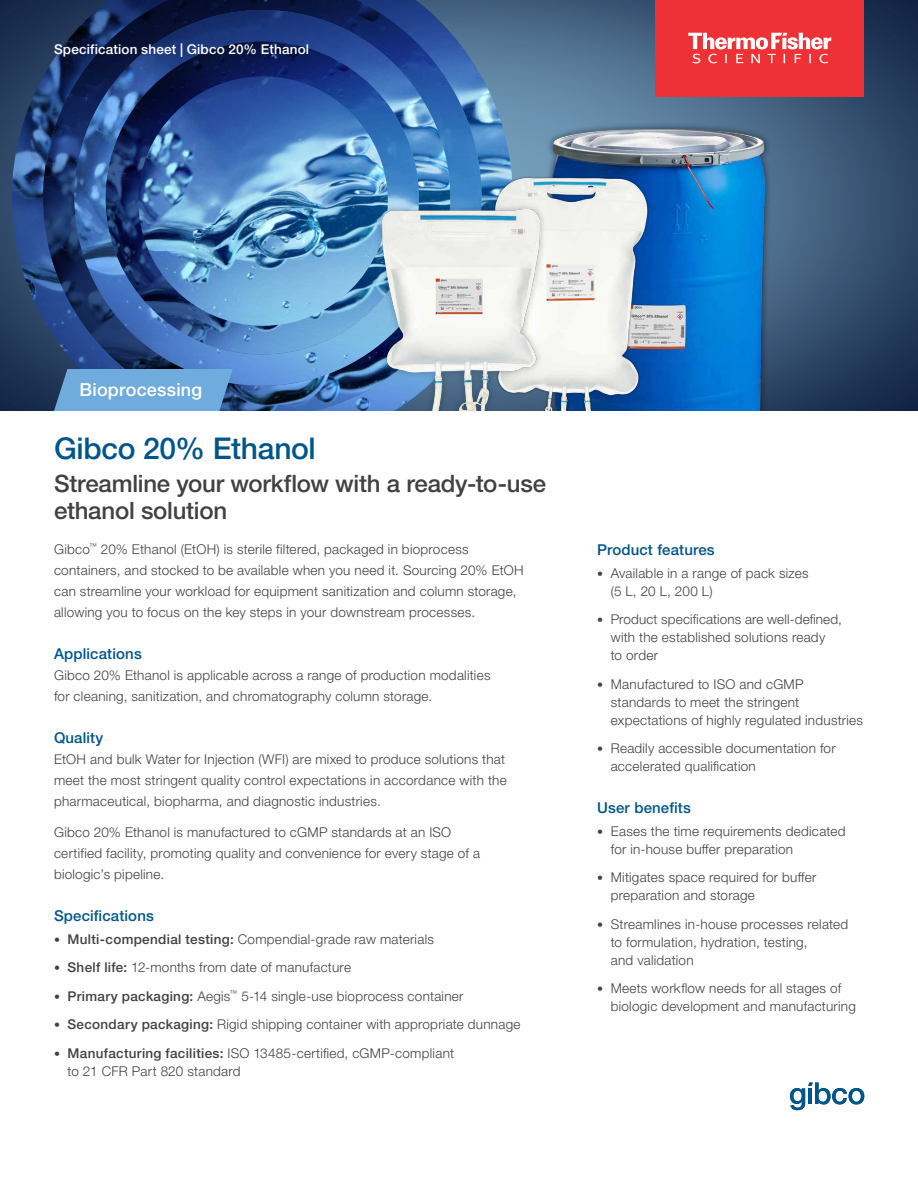
<style>
.page{position:relative;width:918px;height:1188px;background:#fff}
.page>*{position:absolute;margin:0;border:0;box-sizing:border-box;transform-origin:0 0}
.t1{font:500 30px "Helvetica Neue LTW1 G";letter-spacing:-.01em;color:#00558a}
.t2{font:500 24px/27px "Helvetica Neue LTW1 G";letter-spacing:-.01em;color:#414042}
.t3{font:500 18px "Helvetica Neue LTW1 G";letter-spacing:.01em;color:#fff}
.t4{font:500 15px "Helvetica Neue LTW1 G";letter-spacing:.01em;color:#00558a}
.t5{font:300 13.5px/18px "Helvetica Neue LTW1 G";letter-spacing:.02em;color:#414042}
.t6{font:500 13.5px "Helvetica Neue LTW1 G";letter-spacing:.015em;color:#fff}
.s1{font-size:12px}
.s2{font-weight:500}
</style>
<div class="page">
<img style="left:0;top:0;width:918px;height:411px">
<img style="left:12px;top:0;width:501px;height:411px">
<img style="left:43px;top:0;width:439px;height:411px">
<img style="left:43px;top:135px;width:248px;height:276px">
<img style="left:74px;top:10px;width:376px;height:376px">
<img style="left:74px;top:46px;width:32px;height:284px">
<img style="left:106px;top:41px;width:313px;height:313px;border-radius:157px">
<img style="left:106px;top:43px;width:210px;height:311px">
<img style="left:138px;top:76px;width:250px;height:250px;border-radius:125px">
<svg style="left:54px;top:369px;width:179px;height:42px;background:#6aa2d4"></svg>
<div style="left:656px;top:0;width:208px;height:96px;background:#ee3134"></div>
<svg style="left:688px;top:33px;width:143px;height:30px"></svg>
<img style="left:500px;top:101px;width:300px;height:310px">
<img style="left:346px;top:144px;width:453px;height:267px">
<img style="left:328px;top:159px;width:238px;height:252px">
<svg style="left:790px;top:1083px;width:74px;height:27px"></svg>
<p class="t6" style="left:54px;top:41px;width:257px">Specification sheet | Gibco 20% Ethanol</p>
<h3 class="t3" style="left:80px;top:379px;width:124px">Bioprocessing</h3>
<h1 class="t1" style="left:54px;top:430px;width:263px">Gibco 20% Ethanol</h1>
<h2 class="t2" style="left:54px;top:470px;width:494px">Streamline your workflow with a ready-to-use ethanol solution</h2>
<p class="t5" style="left:54px;top:539px;width:471px;line-height:21px">Gibco<sup>™</sup> 20% Ethanol (EtOH) is sterile filtered, packaged in bioprocess containers, and stocked to be available when you need it. Sourcing 20% EtOH can streamline your workload for equipment sanitization and column storage, allowing you to focus on the key steps in your downstream processes.</p>
<p class="t4" style="left:54px;top:645px;width:89px">Applications</p>
<p class="t5" style="left:54px;top:665px;width:438px;line-height:21px">Gibco 20% Ethanol is applicable across a range of production modalities for cleaning, sanitization, and chromatography column storage.</p>
<p class="t4" style="left:54px;top:729px;width:51px">Quality</p>
<p class="t5" style="left:54px;top:749px;width:454px;line-height:21px;text-align:justify">EtOH and bulk Water for Injection (WFI) are mixed to produce solutions that meet the most stringent quality control expectations in accordance with the pharmaceutical, biopharma, and diagnostic industries.</p>
<p class="t5" style="left:54px;top:822px;width:428px;line-height:21px">Gibco 20% Ethanol is manufactured to cGMP standards at an ISO certified facility, promoting quality and convenience for every stage of a biologic’s pipeline.</p>
<p class="t4" style="left:54px;top:907px;width:101px">Specifications</p>
<p class="t5" style="left:54px;top:930px;width:381px"><span class="s1">•</span> <span class="s2">Multi-compendial testing:</span> Compendial-grade raw materials</p>
<p class="t5" style="left:54px;top:959px;width:299px"><span class="s1">•</span> <span class="s2">Shelf life:</span> 12-months from date of manufacture</p>
<p class="t5" style="left:54px;top:987px;width:411px"><span class="s1">•</span> <span class="s2">Primary packaging:</span> Aegis<sup>™</sup> 5-14 single-use bioprocess container</p>
<p class="t5" style="left:54px;top:1016px;width:468px"><span class="s1">•</span> <span class="s2">Secondary packaging:</span> Rigid shipping container with appropriate dunnage</p>
<p class="t5" style="left:68px;top:1044px;width:388px;text-indent:-14px"><span class="s1">•</span> <span class="s2">Manufacturing facilities:</span> ISO 13485-certified, cGMP-compliant to 21 CFR Part 820 standard</p>
<p class="t4" style="left:597px;top:541px;width:119px">Product features</p>
<p class="t5" style="left:611px;top:564px;width:200px;text-indent:-14px"><span class="s1">•</span> Available in a range of pack sizes (5 L, 20 L, 200 L)</p>
<p class="t5" style="left:611px;top:610px;width:233px;text-indent:-14px"><span class="s1">•</span> Product specifications are well-defined, with the established solutions ready<br>to order</p>
<p class="t5" style="left:611px;top:675px;width:254px;text-indent:-14px"><span class="s1">•</span> Manufactured to ISO and cGMP standards to meet the stringent expectations of highly regulated industries</p>
<p class="t5" style="left:611px;top:739px;width:226px;text-indent:-14px"><span class="s1">•</span> Readily accessible documentation for accelerated qualification</p>
<p class="t4" style="left:597px;top:799px;width:95px">User benefits</p>
<p class="t5" style="left:611px;top:822px;width:236px;text-indent:-14px"><span class="s1">•</span> Eases the time requirements dedicated for in-house buffer preparation</p>
<p class="t5" style="left:611px;top:868px;width:207px;text-indent:-14px"><span class="s1">•</span> Mitigates space required for buffer preparation and storage</p>
<p class="t5" style="left:611px;top:915px;width:239px;text-indent:-14px"><span class="s1">•</span> Streamlines in-house processes related to formulation, hydration, testing,<br>and validation</p>
<p class="t5" style="left:611px;top:979px;width:247px;text-indent:-14px"><span class="s1">•</span> Meets workflow needs for all stages of biologic development and manufacturing</p>
</div>
